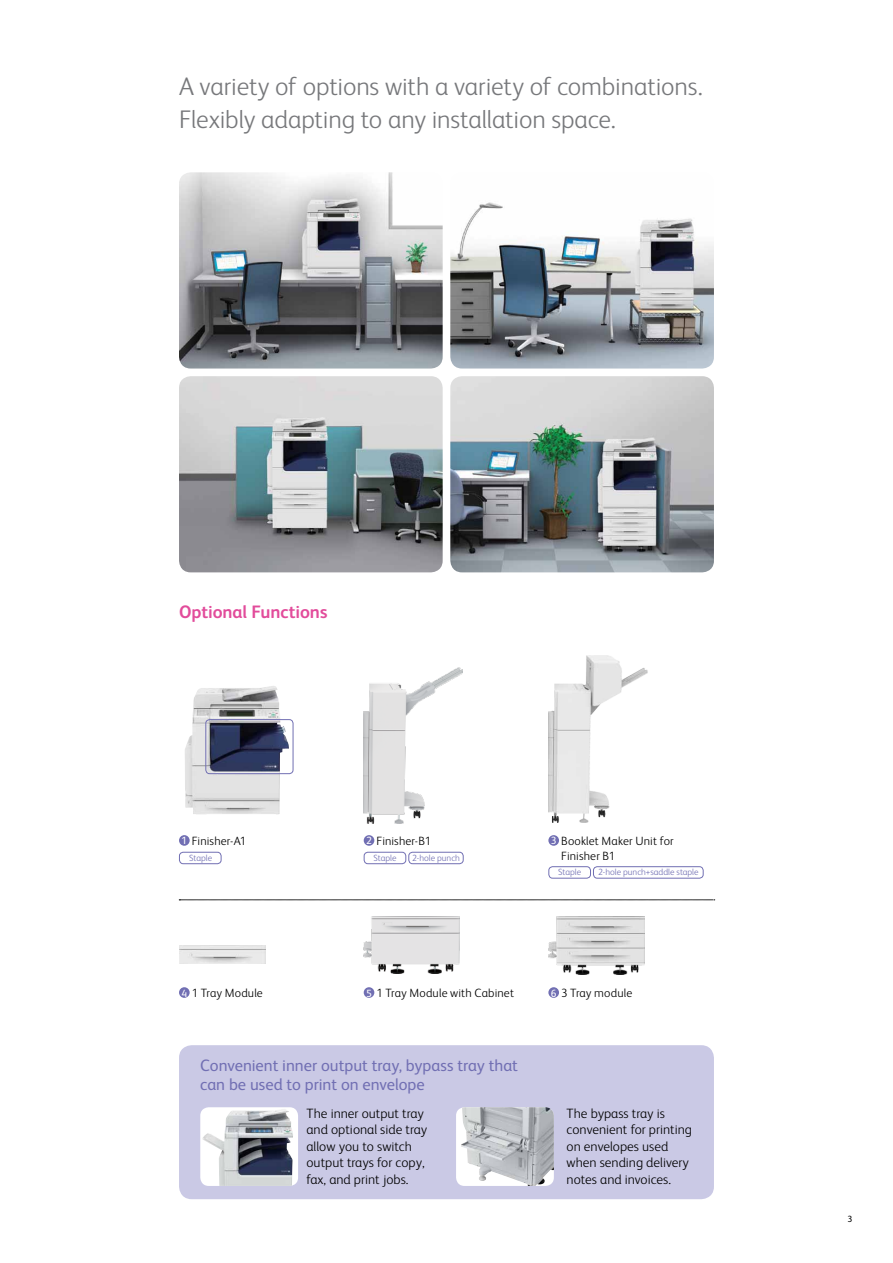
<style>
.page{position:relative;width:893px;height:1263px;background:#fff}
.page>*{position:absolute;margin:0;border:0;box-sizing:border-box;transform-origin:0 0}
.t1{font:300 25.5px/33px "Xerox Sans";letter-spacing:-.005em;color:#77787b}
.t2{font:700 18px "Xerox Sans";letter-spacing:-.005em;color:#e24c9b}
.t3{font:16.5px/19.5px "Xerox Sans";color:#716fb3}
.t4{font:300 13.5px/16.5px "Xerox Sans";color:#000}
.t5{font:300 12px/15px "Xerox Sans";letter-spacing:.01em;color:#000}
.t6{font:300 9px "Xerox Sans";color:#716fb3}
.t7{font:9px "Xerox Sans";color:#000}
.s1{font-weight:400;font-size:10.5px;color:#fff}
</style>
<div class="page">
<div style="left:179px;top:1045px;width:535px;height:154px;background:#cac9e5;border-radius:13px"></div>
<div style="left:200px;top:1107px;width:98px;height:79px;background:#fff;border-radius:9px"></div>
<img style="left:202px;top:1109px;width:91px;height:77px">
<svg style="left:456px;top:1107px;width:98px;height:79px"></svg>
<img style="left:461px;top:1107px;width:80px;height:79px">
<img style="left:179px;top:172px;width:264px;height:196px">
<img style="left:450px;top:202px;width:264px;height:166px">
<img style="left:450px;top:376px;width:264px;height:196px">
<img style="left:179px;top:376px;width:264px;height:196px">
<img style="left:364px;top:668px;width:99px;height:155px">
<img style="left:364px;top:916px;width:95px;height:57px">
<img style="left:179px;top:945px;width:87px;height:18px">
<img style="left:548px;top:917px;width:97px;height:57px">
<img style="left:548px;top:655px;width:100px;height:168px">
<img style="left:185px;top:686px;width:104px;height:128px">
<svg style="left:179px;top:899px;width:536px;height:1px"></svg>
<div style="left:179px;top:852px;width:43px;height:12px;border:1px solid #716fb3;border-radius:4px"></div>
<div style="left:364px;top:852px;width:42px;height:12px;border:1px solid #716fb3;border-radius:4px"></div>
<div style="left:548px;top:866px;width:43px;height:12px;border:1px solid #716fb3;border-radius:4px"></div>
<div style="left:408px;top:852px;width:56px;height:12px;border:1px solid #716fb3;border-radius:4px"></div>
<div style="left:593px;top:866px;width:111px;height:12px;border:1px solid #716fb3;border-radius:4px"></div>
<div style="left:205px;top:719px;width:88px;height:55px;border:1px solid #716fb3;border-radius:4px"></div>
<div style="left:179px;top:835px;width:11px;height:11px;background:#716fb3;border-radius:50%"></div>
<div style="left:179px;top:987px;width:11px;height:11px;background:#716fb3;border-radius:50%"></div>
<div style="left:548px;top:987px;width:11px;height:11px;background:#716fb3;border-radius:50%"></div>
<div style="left:364px;top:987px;width:10px;height:11px;background:#716fb3;border-radius:50%"></div>
<div style="left:364px;top:835px;width:10px;height:11px;background:#716fb3;border-radius:50%"></div>
<div style="left:548px;top:835px;width:11px;height:11px;background:#716fb3;border-radius:50%"></div>
<h1 class="t1" style="left:179px;top:69px;width:525px">A variety of options with a variety of combinations.<br>Flexibly adapting to any installation space.</h1>
<h2 class="t2" style="left:179px;top:599px;width:150px">Optional Functions</h2>
<p class="t5" style="left:366px;top:833px;width:67px"><span class="s1">2</span> Finisher-B1</p>
<p class="t5" style="left:561px;top:833px;width:114px;text-indent:-10px"><span class="s1">3</span> Booklet Maker Unit for<br>Finisher B1</p>
<p class="t5" style="left:181px;top:833px;width:66px"><span class="s1">1</span> Finisher-A1</p>
<p class="t6" style="left:189px;top:852px;width:25px">Staple</p>
<p class="t6" style="left:373px;top:852px;width:25px">Staple</p>
<p class="t6" style="left:412px;top:852px;width:49px">2-hole punch</p>
<p class="t6" style="left:558px;top:866px;width:25px">Staple</p>
<p class="t6" style="left:598px;top:866px;width:102px">2-hole punch+saddle staple</p>
<p class="t5" style="left:181px;top:985px;width:83px"><span class="s1">4</span> 1 Tray Module</p>
<p class="t5" style="left:366px;top:985px;width:149px"><span class="s1">5</span> 1 Tray Module with Cabinet</p>
<p class="t5" style="left:551px;top:985px;width:83px"><span class="s1">6</span> 3 Tray module</p>
<p class="t3" style="left:200px;top:1054px;width:319px">Convenient inner output tray, bypass tray that can be used to print on envelope</p>
<p class="t4" style="left:307px;top:1104px;width:122px">The inner output tray and optional side tray allow you to switch output trays for copy, fax, and print jobs.</p>
<p class="t4" style="left:566px;top:1104px;width:127px">The bypass tray is convenient for printing on envelopes used when sending delivery notes and invoices.</p>
<p class="t7" style="left:847px;top:1213px;width:6px">3</p>
</div>
